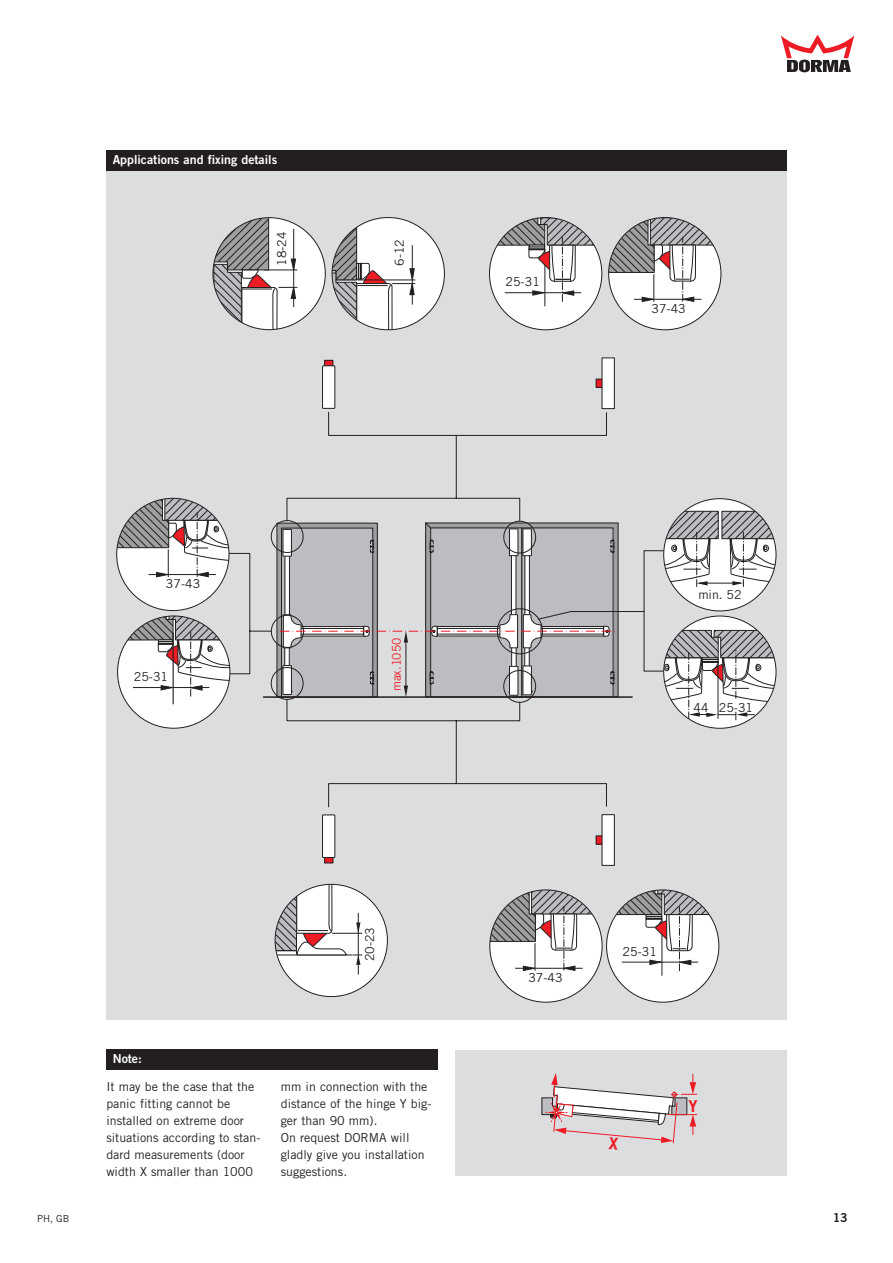
<style>
.page{position:relative;width:893px;height:1263px;background:#fff}
.page>*{position:absolute;margin:0;border:0;box-sizing:border-box;transform-origin:0 0}
.t1{font:16.5px "Trade Gothic Bold Two";color:#ed1c24}
.t2{font:12.45px "Trade Gothic";color:#231f20}
.t3{font:12.3px/16.8px "Trade Gothic";color:#231f20}
.t4{font:12.3px "Trade Gothic Bold Two";color:#fff}
.t5{font:12.3px "Trade Gothic Bold Two";color:#231f20}
.t6{font:12px "Trade Gothic";color:#ed1c24}
.t7{font:9.75px "Trade Gothic";color:#231f20}
</style>
<div class="page">
<svg style="left:781px;top:35px;width:73px;height:37px"></svg>
<div style="left:106px;top:169px;width:681px;height:851px;background:#dcddde"></div>
<svg style="left:489px;top:218px;width:112px;height:112px"></svg>
<svg style="left:608px;top:218px;width:113px;height:112px"></svg>
<div style="left:332px;top:218px;width:112px;height:112px;background:#fff;border-radius:50%"></div>
<svg style="left:333px;top:218px;width:82px;height:112px"></svg>
<div style="left:213px;top:218px;width:112px;height:112px;background:#fff;border-radius:50%"></div>
<svg style="left:214px;top:218px;width:83px;height:112px"></svg>
<svg style="left:601px;top:357px;width:14px;height:52px"></svg>
<div style="left:324px;top:360px;width:9px;height:6px;background:#ed1c24"></div>
<div style="left:324px;top:360px;width:9px;height:6px;border:1px solid #231f20"></div>
<svg style="left:286px;top:365px;width:321px;height:443px"></svg>
<div style="left:596px;top:836px;width:6px;height:8px;background:#ed1c24"></div>
<svg style="left:601px;top:814px;width:14px;height:52px"></svg>
<div style="left:324px;top:857px;width:9px;height:6px;background:#ed1c24"></div>
<div style="left:324px;top:857px;width:9px;height:6px;border:1px solid #231f20"></div>
<svg style="left:322px;top:814px;width:14px;height:44px"></svg>
<svg style="left:490px;top:890px;width:228px;height:112px"></svg>
<div style="left:275px;top:884px;width:112px;height:113px;background:#fff;border-radius:50%"></div>
<svg style="left:275px;top:884px;width:87px;height:113px"></svg>
<div style="left:663px;top:499px;width:113px;height:112px;background:#fff;border-radius:50%"></div>
<svg style="left:663px;top:510px;width:113px;height:77px"></svg>
<svg style="left:663px;top:616px;width:113px;height:112px"></svg>
<svg style="left:663px;top:630px;width:113px;height:90px;background:#c6c4c5"></svg>
<hr style="left:263px;top:696px;width:369px;height:2px;background:#231f20">
<svg style="left:268px;top:519px;width:377px;height:184px"></svg>
<div style="left:117px;top:498px;width:112px;height:113px;background:#fff;border-radius:50%"></div>
<svg style="left:117px;top:498px;width:112px;height:79px"></svg>
<div style="left:118px;top:616px;width:112px;height:112px;background:#fff;border-radius:50%"></div>
<svg style="left:118px;top:616px;width:112px;height:80px"></svg>
<hr style="left:172px;top:633px;width:2px;height:71px;background:#231f20">
<div style="left:497px;top:608px;width:46px;height:46px;border:1px solid #231f20;border-radius:50%"></div>
<div style="left:106px;top:150px;width:681px;height:21px;background:#231f20"></div>
<div style="left:106px;top:1050px;width:332px;height:20px;background:#231f20"></div>
<div style="left:455px;top:1050px;width:332px;height:126px;background:#dcddde"></div>
<svg style="left:541px;top:1073px;width:156px;height:71px"></svg>
<p class="t4" style="left:113px;top:155px;width:166px">Applications and fixing details</p>
<p class="t2" style="left:277px;top:266px;width:36px;rotate:-90deg">18-24</p>
<p class="t2" style="left:395px;top:266px;width:28px;rotate:-90deg">6-12</p>
<p class="t3" style="left:505px;top:275px;width:36px">25-31</p>
<p class="t3" style="left:651px;top:301px;width:36px">37-43</p>
<p class="t3" style="left:166px;top:576px;width:36px">37-43</p>
<p class="t3" style="left:134px;top:669px;width:36px">25-31</p>
<p class="t6" style="left:392px;top:691px;width:55px;rotate:-90deg">max.1050</p>
<p class="t2" style="left:365px;top:961px;width:36px;rotate:-90deg">20-23</p>
<p class="t4" style="left:113px;top:1054px;width:31px">Note:</p>
<p class="t3" style="left:106px;top:1080px;width:156px">It may be the case that the panic fitting cannot be installed on extreme door situations according to stan&shy;dard measurements (door width X smaller than 1000</p>
<p class="t3" style="left:281px;top:1080px;width:152px">mm in connection with the distance of the hinge Y big&shy;ger than 90 mm).<br>On request DORMA will gladly give you installation suggestions.</p>
<p class="t3" style="left:698px;top:587px;width:45px">min. 52</p>
<p class="t3" style="left:693px;top:700px;width:61px">44 25-31</p>
<p class="t3" style="left:528px;top:970px;width:36px">37-43</p>
<p class="t3" style="left:622px;top:944px;width:36px">25-31</p>
<h1 class="t1" style="left:688px;top:1100px;width:11px">Y</h1>
<p class="t7" style="left:37px;top:1215px;width:34px">PH, GB</p>
<p class="t5" style="left:832px;top:1213px;width:17px">13</p>
</div>
